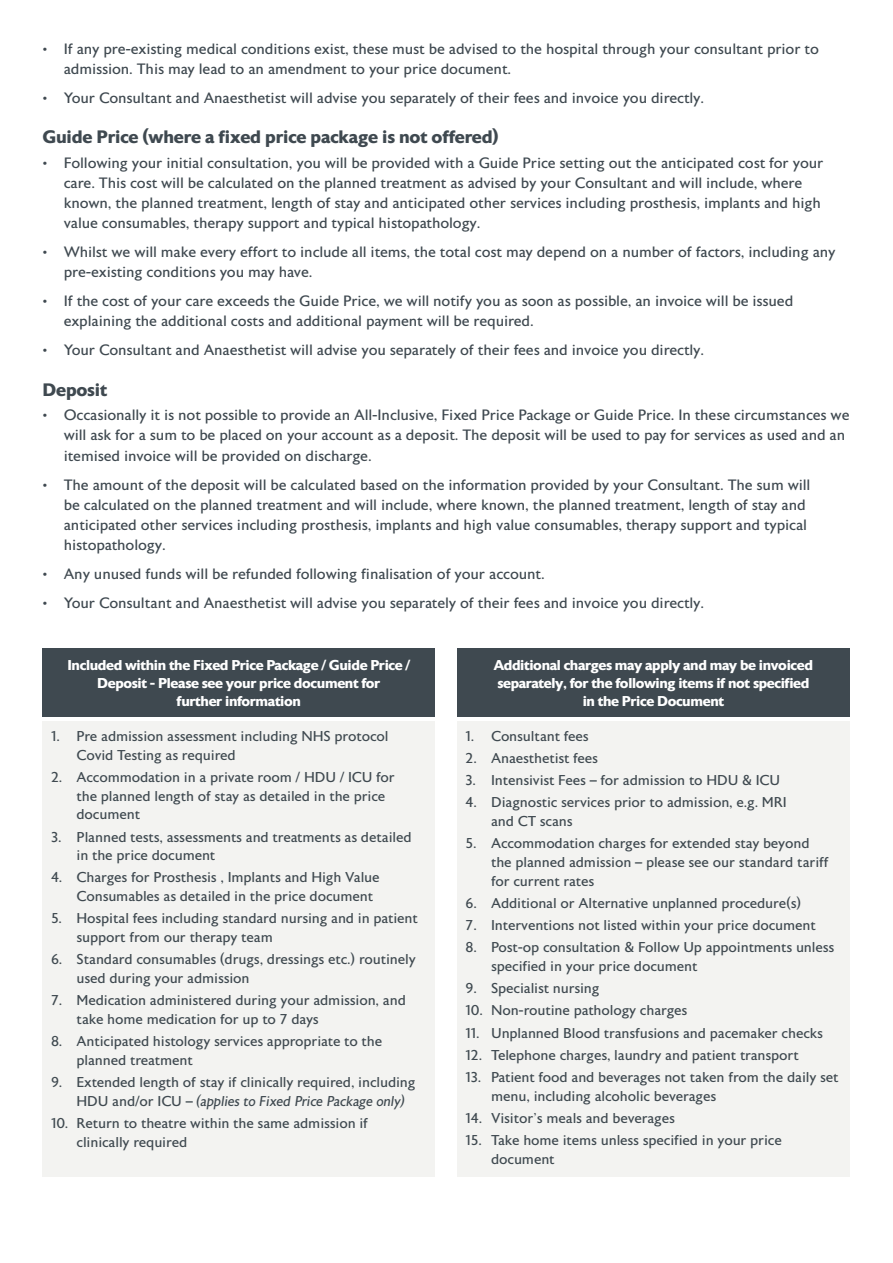
<style>
.page{position:relative;width:893px;height:1263px;background:#fff}
.page>*{position:absolute;margin:0;border:0;box-sizing:border-box;transform-origin:0 0}
.t1{font:700 18px "Astoria Sans";letter-spacing:-.01em;color:#3f4950}
.t2{font:15px/20.2px "Astoria Sans";letter-spacing:-.01em;color:#3f4950}
.t3{font:14.25px/18.8px "Astoria Sans";letter-spacing:-.01em;color:#3f4950}
.t4{font:700 14.25px/18px "Astoria Sans";letter-spacing:-.025em;color:#fff;text-align:center}
.s1{font-style:italic}
</style>
<div class="page">
<div style="left:457px;top:722px;width:393px;height:455px;background:#f3f3f1"></div>
<div style="left:43px;top:722px;width:392px;height:455px;background:#f3f3f1"></div>
<div style="left:457px;top:648px;width:393px;height:68px;background:#3f4950"></div>
<div style="left:43px;top:648px;width:392px;height:68px;background:#3f4950"></div>
<p class="t2" style="left:64px;top:39px;width:757px;text-indent:-21px">• If any pre-existing medical conditions exist, these must be advised to the hospital through your consultant prior to admission. This may lead to an amendment to your price document.</p>
<p class="t2" style="left:43px;top:88px;width:663px">• Your Consultant and Anaesthetist will advise you separately of their fees and invoice you directly.</p>
<p class="t1" style="left:43px;top:127px;width:458px">Guide Price (where a fixed price package is not offered)</p>
<p class="t2" style="left:64px;top:153px;width:761px;text-indent:-21px">• Following your initial consultation, you will be provided with a Guide Price setting out the anticipated cost for your care. This cost will be calculated on the planned treatment as advised by your Consultant and will include, where known, the planned treatment, length of stay and anticipated other services including prosthesis, implants and high value consumables, therapy support and typical histopathology.</p>
<p class="t2" style="left:64px;top:242px;width:773px;text-indent:-21px">• Whilst we will make every effort to include all items, the total cost may depend on a number of factors, including any pre-existing conditions you may have.</p>
<p class="t2" style="left:64px;top:291px;width:731px;text-indent:-21px">• If the cost of your care exceeds the Guide Price, we will notify you as soon as possible, an invoice will be issued explaining the additional costs and additional payment will be required.</p>
<p class="t2" style="left:43px;top:340px;width:663px">• Your Consultant and Anaesthetist will advise you separately of their fees and invoice you directly.</p>
<p class="t1" style="left:43px;top:379px;width:66px">Deposit</p>
<p class="t2" style="left:64px;top:405px;width:787px;text-indent:-21px">• Occasionally it is not possible to provide an All-Inclusive, Fixed Price Package or Guide Price. In these circumstances we will ask for a sum to be placed on your account as a deposit. The deposit will be used to pay for services as used and an itemised invoice will be provided on discharge.</p>
<p class="t2" style="left:64px;top:475px;width:748px;text-indent:-21px">• The amount of the deposit will be calculated based on the information provided by your Consultant. The sum will be calculated on the planned treatment and will include, where known, the planned treatment, length of stay and anticipated other services including prosthesis, implants and high value consumables, therapy support and typical histopathology.</p>
<p class="t2" style="left:43px;top:564px;width:504px">• Any unused funds will be refunded following finalisation of your account.</p>
<p class="t2" style="left:43px;top:593px;width:663px">• Your Consultant and Anaesthetist will advise you separately of their fees and invoice you directly.</p>
<p class="t4" style="left:67px;top:656px;width:344px">Included within the Fixed Price Package / Guide Price /<br>Deposit - Please see your price document for<br>further information</p>
<p class="t3" style="left:77px;top:727px;width:313px;text-indent:-26px">1. Pre admission assessment including NHS protocol<br>Covid Testing as required</p>
<p class="t3" style="left:77px;top:768px;width:320px;text-indent:-26px">2. Accommodation in a private room / HDU / ICU for the planned length of stay as detailed in the price document</p>
<p class="t3" style="left:77px;top:828px;width:337px;text-indent:-26px">3. Planned tests, assessments and treatments as detailed in the price document</p>
<p class="t3" style="left:77px;top:869px;width:305px;text-indent:-26px">4. Charges for Prosthesis , Implants and High Value<br>Consumables as detailed in the price document</p>
<p class="t3" style="left:77px;top:909px;width:343px;text-indent:-26px">5. Hospital fees including standard nursing and in patient support from our therapy team</p>
<p class="t3" style="left:77px;top:950px;width:341px;text-indent:-26px">6. Standard consumables (drugs, dressings etc.) routinely used during your admission</p>
<p class="t3" style="left:77px;top:991px;width:331px;text-indent:-26px">7. Medication administered during your admission, and take home medication for up to 7 days</p>
<p class="t3" style="left:77px;top:1032px;width:307px;text-indent:-26px">8. Anticipated histology services appropriate to the planned treatment</p>
<p class="t3" style="left:77px;top:1073px;width:341px;text-indent:-26px">9. Extended length of stay if clinically required, including<br>HDU and/or ICU – <span class="s1">(applies to Fixed Price Package only)</span></p>
<p class="t3" style="left:77px;top:1114px;width:293px;text-indent:-26px">10. Return to theatre within the same admission if clinically required</p>
<p class="t4" style="left:494px;top:656px;width:321px">Additional charges may apply and may be invoiced separately, for the following items if not specified in the Price Document</p>
<p class="t3" style="left:466px;top:727px;width:125px">1. Consultant fees</p>
<p class="t3" style="left:466px;top:749px;width:134px">2. Anaesthetist fees</p>
<p class="t3" style="left:466px;top:771px;width:316px">3. Intensivist Fees – for admission to HDU &amp; ICU</p>
<p class="t3" style="left:491px;top:794px;width:297px;text-indent:-26px">4. Diagnostic services prior to admission, e.g. MRI and CT scans</p>
<p class="t3" style="left:491px;top:834px;width:339px;text-indent:-26px">5. Accommodation charges for extended stay beyond the planned admission – please see our standard tariff for current rates</p>
<p class="t3" style="left:466px;top:894px;width:337px">6. Additional or Alternative unplanned procedure(s)</p>
<p class="t3" style="left:466px;top:916px;width:352px">7. Interventions not listed within your price document</p>
<p class="t3" style="left:491px;top:938px;width:345px;text-indent:-26px">8. Post-op consultation &amp; Follow Up appointments unless specified in your price document</p>
<p class="t3" style="left:466px;top:979px;width:135px">9. Specialist nursing</p>
<p class="t3" style="left:466px;top:1001px;width:223px">10. Non-routine pathology charges</p>
<p class="t3" style="left:466px;top:1024px;width:359px">11. Unplanned Blood transfusions and pacemaker checks</p>
<p class="t3" style="left:466px;top:1046px;width:335px">12. Telephone charges, laundry and patient transport</p>
<p class="t3" style="left:491px;top:1068px;width:349px;text-indent:-26px">13. Patient food and beverages not taken from the daily set menu, including alcoholic beverages</p>
<p class="t3" style="left:466px;top:1109px;width:211px">14. Visitor’s meals and beverages</p>
<p class="t3" style="left:491px;top:1131px;width:292px;text-indent:-26px">15. Take home items unless specified in your price document</p>
</div>
